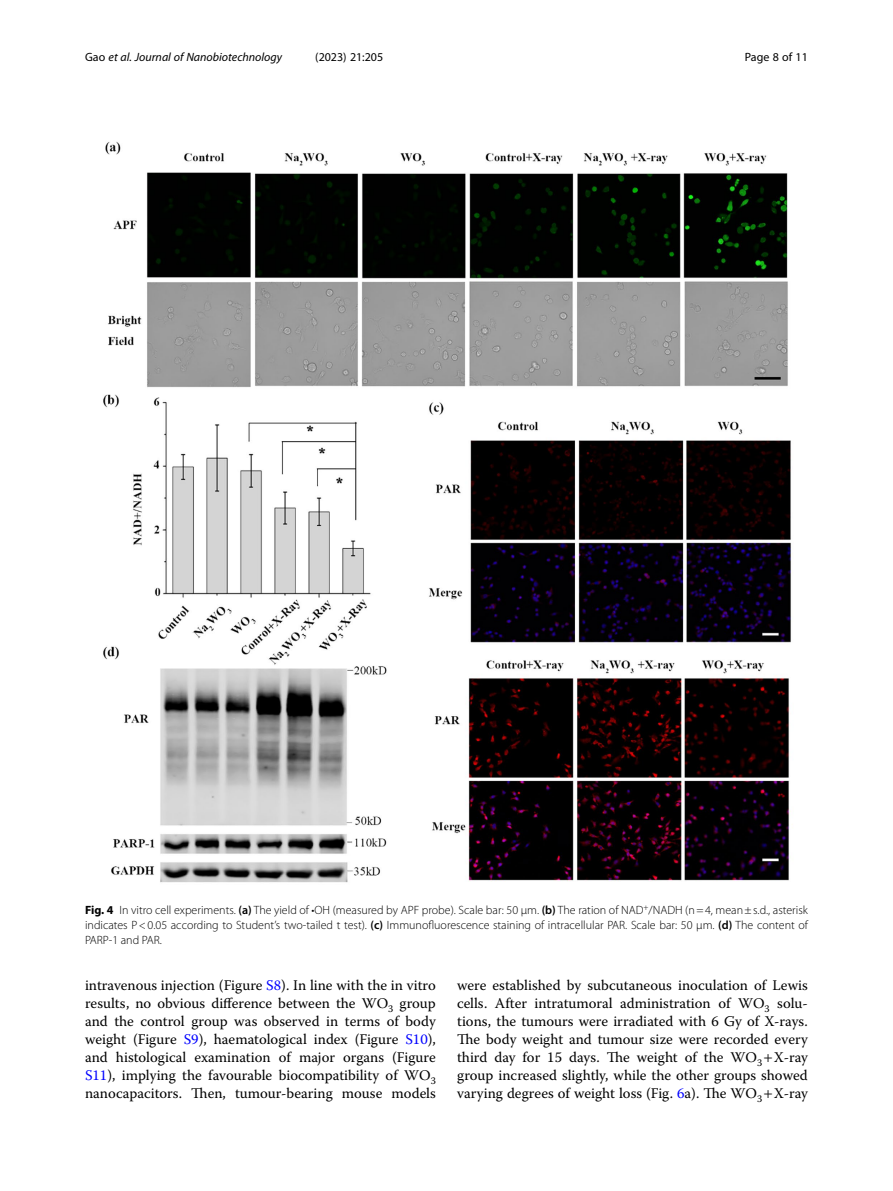
<style>
.page{position:relative;width:893px;height:1191px;background:#fff}
.page>*{position:absolute;margin:0;border:0;box-sizing:border-box;transform-origin:0 0}
.Body_Text{font:14.7px/18px "Warnock Pro";color:#000;text-align:justify}
.Figure_Caption{font:300 12px/15px "Myriad Pro";color:#000;text-align:justify}
.t1{font:italic 12px "Myriad Pro";color:#000}
.t2{font:12px "Myriad Pro";color:#000}
.s1{font-style:normal}
.s2{font-weight:700}
.s3{font-weight:600}
.s4{color:#00f}
</style>
<div class="page">
<img style="left:103px;top:141px;width:690px;height:742px">
<p class="t1" style="left:85px;top:50px;width:199px"><span class="s1">Gao</span> et al. Journal of Nanobiotechnology</p>
<p class="t2" style="left:315px;top:50px;width:70px">(2023) 21:205</p>
<p class="t2" style="left:745px;top:50px;width:65px">Page 8 of 11</p>
<p class="Figure_Caption" style="left:85px;top:903px;width:724px"><span class="s2">Fig. 4</span> In vitro cell experiments. <span class="s3">(a)</span> The yield of •OH (measured by APF probe). Scale bar: 50 μm. <span class="s3">(b)</span> The ration of NAD<sup>+</sup>/NADH (n=4, mean±s.d., asterisk indicates P&lt;0.05 according to Student’s two-tailed t test). <span class="s3">(c)</span> Immunofluorescence staining of intracellular PAR. Scale bar: 50 μm. <span class="s3">(d)</span> The content of PARP-1 and PAR.</p>
<p class="Body_Text" style="left:85px;top:976px;width:352px">intravenous injection (Figure <span class="s4">S8</span>). In line with the in vitro results, no obvious difference between the WO<sub>3</sub> group and the control group was observed in terms of body weight (Figure <span class="s4">S9</span>), haematological index (Figure <span class="s4">S10</span>), and histological examination of major organs (Figure <span class="s4">S11</span>), implying the favourable biocompatibility of WO<sub>3 </sub>nanocapacitors. Then, tumour-bearing mouse models</p>
<p class="Body_Text" style="left:457px;top:976px;width:352px">were established by subcutaneous inoculation of Lewis cells. After intratumoral administration of WO<sub>3</sub> solu&shy;tions, the tumours were irradiated with 6 Gy of X-rays.<br>The body weight and tumour size were recorded every third day for 15 days. The weight of the WO<sub>3</sub> X-ray group increased slightly, while the other groups showed varying degrees of weight loss (Fig. <span class="s4">6</span>a). The WO<sub>3</sub> X-ray</p>
</div>
